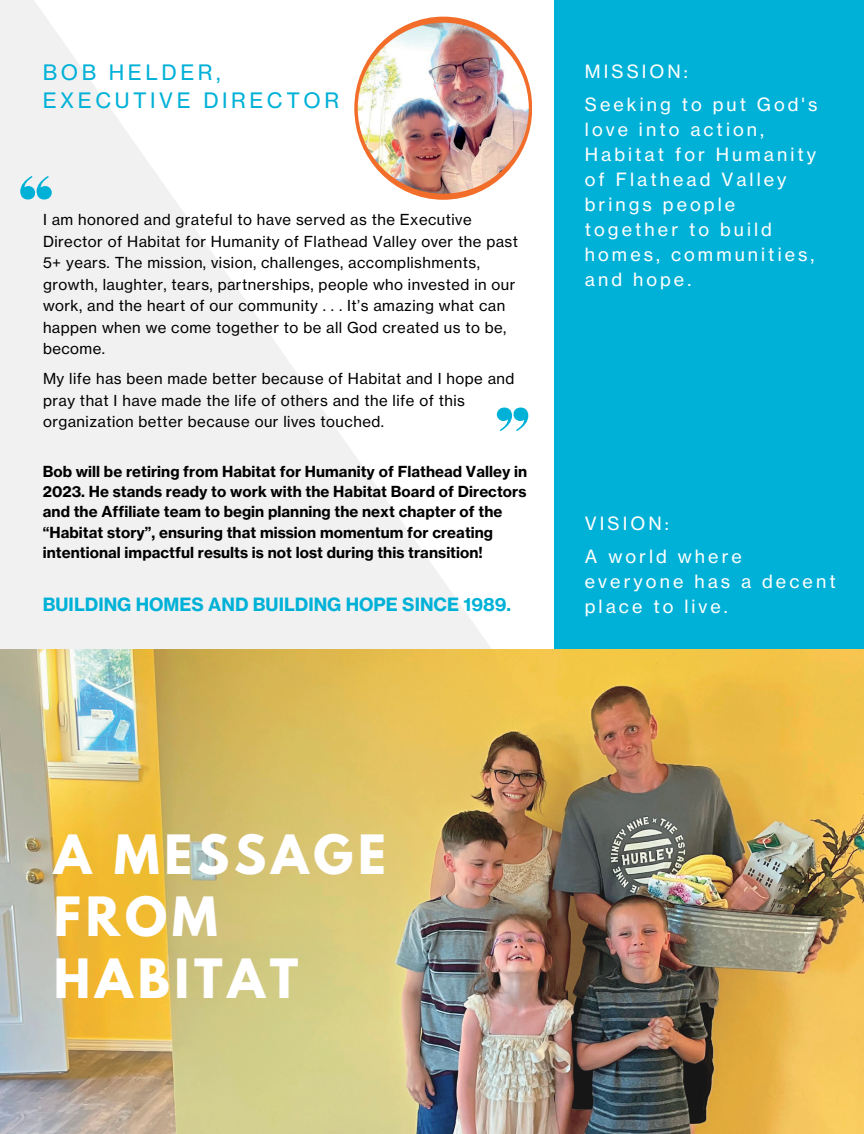
<style>
.page{position:relative;width:864px;height:1134px;background:#fff}
.page>*{position:absolute;margin:0;border:0;box-sizing:border-box;transform-origin:0 0}
.t1{font:700 48px/61.8px "League Spartan";letter-spacing:.1em;color:#fff}
.t2{font:21px/28.2px "N Haas Grotesk TX Pro 55 Rg";letter-spacing:.17em;color:#00b1d7}
.t3{font:18px/25px "N Haas Grotesk TX Pro 55 Rg";letter-spacing:.17em;color:#fff}
.t4{font:18px "N Haas Grotesk TX Pro 75 Bd";color:#00b1d7}
.t5{font:15px/21.5px "N Haas Grotesk TX Pro 55 Rg";letter-spacing:.03em;color:#000}
.t6{font:15px/20.2px "N Haas Grotesk TX Pro 75 Bd";letter-spacing:.005em;color:#000}
</style>
<div class="page">
<svg style="left:0;top:0;width:555px;height:649px;fill:#f1f1f1"></svg>
<img style="left:0;top:649px;width:864px;height:485px">
<div style="left:555px;top:0;width:309px;height:649px;background:#00b1d7"></div>
<svg style="left:20px;top:176px;width:32px;height:24px"></svg>
<svg style="left:497px;top:408px;width:31px;height:23px"></svg>
<svg style="left:354px;top:17px;width:178px;height:183px;background:#f27637"></svg>
<img style="left:358px;top:23px;width:171px;height:171px;border-radius:50%">
<h2 class="t2" style="left:43px;top:58px;width:298px">BOB HELDER,<br>EXECUTIVE DIRECTOR</h2>
<p class="t3" style="left:585px;top:54px;width:234px;line-height:33px">MISSION:<br>Seeking to put God's</p>
<p class="t3" style="left:585px;top:116px;width:233px">love into action,<br>Habitat for Humanity of Flathead Valley brings people together to build homes, communities, and hope.</p>
<p class="t5" style="left:43px;top:209px;width:477px">I am honored and grateful to have served as the Executive Director of Habitat for Humanity of Flathead Valley over the past 5+ years. The mission, vision, challenges, accomplishments, growth, laughter, tears, partnerships, people who invested in our work, and the heart of our community . . . It’s amazing what can happen when we come together to be all God created us to be, become.</p>
<p class="t5" style="left:43px;top:368px;width:473px">My life has been made better because of Habitat and I hope and pray that I have made the life of others and the life of this organization better because our lives touched.</p>
<p class="t6" style="left:43px;top:461px;width:486px">Bob will be retiring from Habitat for Humanity of Flathead Valley in 2023. He stands ready to work with the Habitat Board of Directors and the Affiliate team to begin planning the next chapter of the “Habitat story”, ensuring that mission momentum for creating intentional impactful results is not lost during this transition!</p>
<p class="t3" style="left:585px;top:507px;width:159px;line-height:33px">VISION:<br>A world where</p>
<p class="t3" style="left:585px;top:569px;width:252px">everyone has a decent</p>
<p class="t4" style="left:43px;top:593px;width:470px">BUILDING HOMES AND BUILDING HOPE SINCE 1989.</p>
<p class="t3" style="left:585px;top:594px;width:144px">place to live.</p>
<h1 class="t1" style="left:54px;top:830px;width:334px">A MESSAGE<br>FROM<br>HABITAT</h1>
</div>
